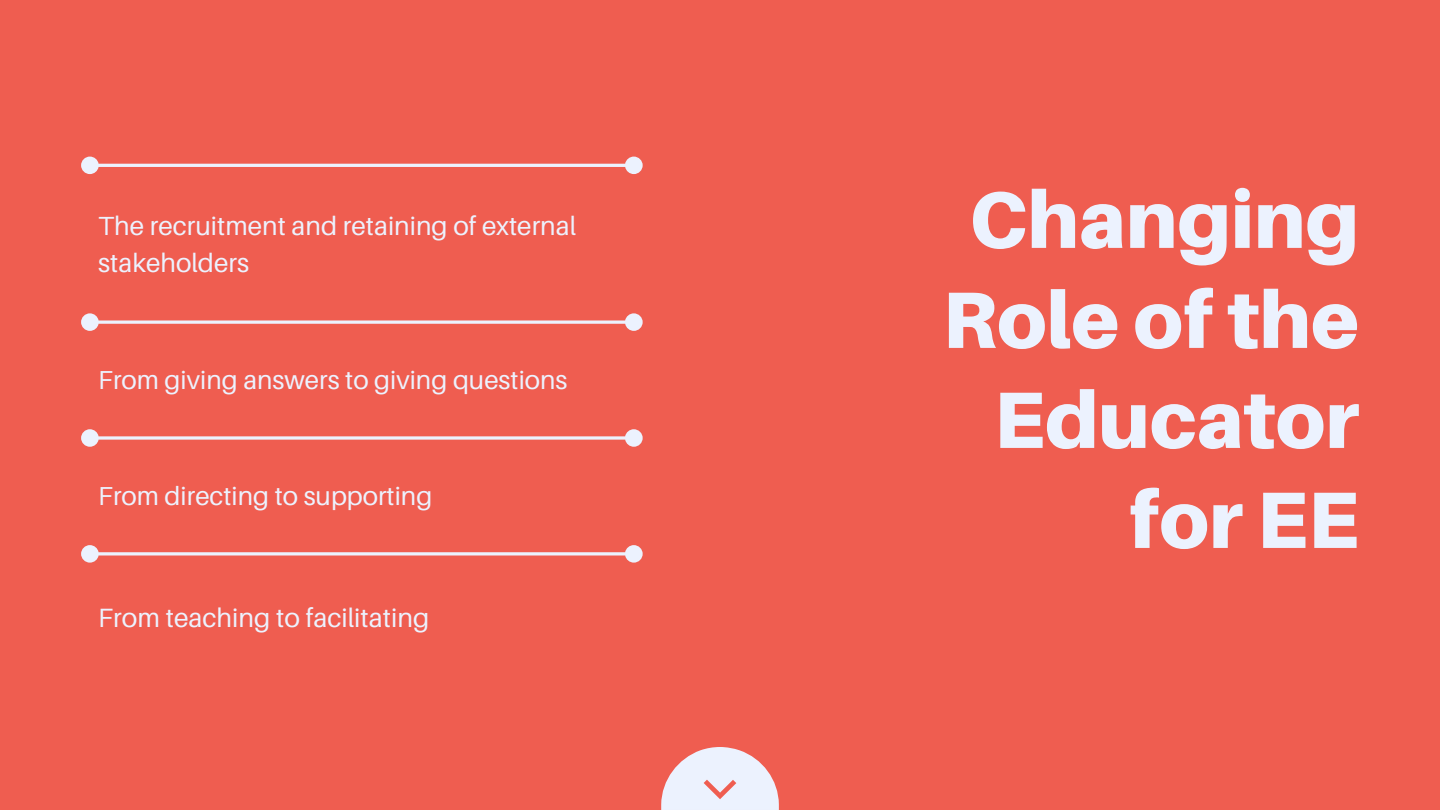
<style>
.page{position:relative;width:1440px;height:810px;background:#ef5d50}
.page>*{position:absolute;margin:0;border:0;box-sizing:border-box;transform-origin:0 0}
.t1{font:900 80px/100px "Aileron";color:#ecf2fe;text-align:right}
.t2{font:26.4px "Aileron";color:#ecf2fe}
.t3{font:26.2px/36.8px "Aileron";color:#ecf2fe}
.t4{font:26px "Aileron";color:#ecf2fe}
</style>
<div class="page">
<svg style="left:661px;top:747px;width:118px;height:63px"></svg>
<svg style="left:81px;top:313px;width:562px;height:18px"></svg>
<svg style="left:81px;top:429px;width:562px;height:18px"></svg>
<svg style="left:81px;top:157px;width:562px;height:17px"></svg>
<svg style="left:81px;top:545px;width:562px;height:18px"></svg>
<p class="t3" style="left:98px;top:207px;width:480px">The recruitment and retaining of external stakeholders</p>
<p class="t4" style="left:98px;top:364px;width:471px">From giving answers to giving questions</p>
<p class="t4" style="left:98px;top:480px;width:336px">From directing to supporting</p>
<p class="t2" style="left:98px;top:601px;width:333px">From teaching to facilitating</p>
<h1 class="t1" style="left:942px;top:168px;width:418px">Changing<br>Role of the<br>Educator for EE</h1>
</div>
